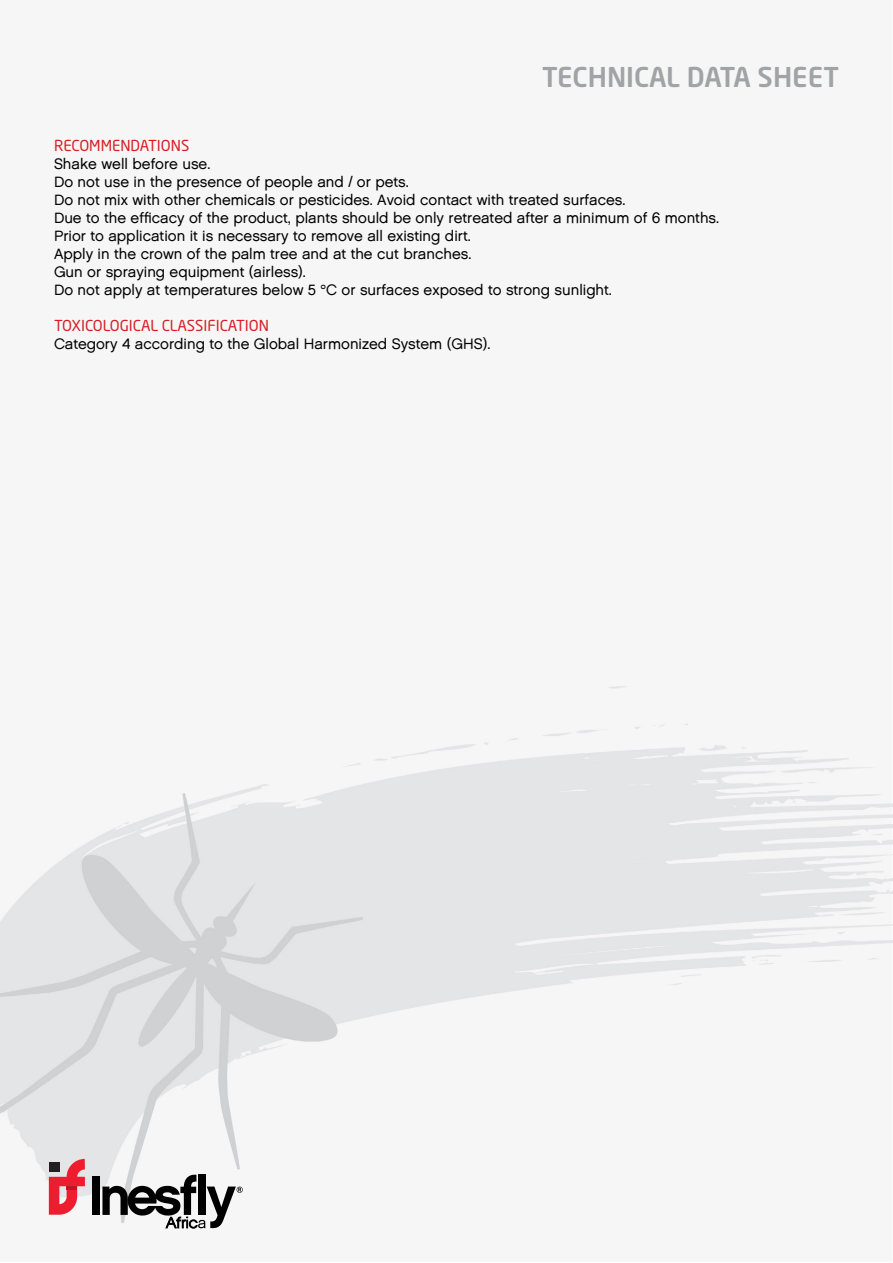
<style>
.page{position:relative;width:893px;height:1263px;background:#fff}
.page>*{position:absolute;margin:0;border:0;box-sizing:border-box;transform-origin:0 0}
.t1{font:500 27px "Neo Sans Std";color:#a1a3a6}
.t2{font:15px/18px "Chalet London Nineteen Sixty";color:#000}
.t3{font:15px "Neo Sans Std";color:#d81e25}
</style>
<div class="page">
<img style="left:0;top:686px;width:893px;height:543px">
<svg style="left:49px;top:1159px;width:36px;height:56px;background:#ea6d78"></svg>
<div style="left:49px;top:1162px;width:10px;height:10px;background:#221f20"></div>
<hr style="left:67px;top:1186px;width:10px;height:4px;background:#c41424">
<div style="left:93px;top:1177px;width:7px;height:38px;background:#000"></div>
<svg style="left:102px;top:1174px;width:141px;height:54px"></svg>
<h1 class="t1" style="left:542px;top:60px;width:298px">TECHNICAL DATA SHEET</h1>
<p class="t3" style="left:54px;top:137px;width:137px">RECOMMENDATIONS</p>
<p class="t2" style="left:54px;top:155px;width:667px">Shake well before use.<br>Do not use in the presence of people and / or pets.<br>Do not mix with other chemicals or pesticides. Avoid contact with treated surfaces.<br>Due to the efficacy of the product, plants should be only retreated after a minimum of 6 months.<br>Prior to application it is necessary to remove all existing dirt.<br>Apply in the crown of the palm tree and at the cut branches.<br>Gun or spraying equipment (airless).<br>Do not apply at temperatures below 5 °C or surfaces exposed to strong sunlight.</p>
<p class="t3" style="left:54px;top:317px;width:216px">TOXICOLOGICAL CLASSIFICATION</p>
<p class="t2" style="left:54px;top:335px;width:438px">Category 4 according to the Global Harmonized System (GHS).</p>
</div>
